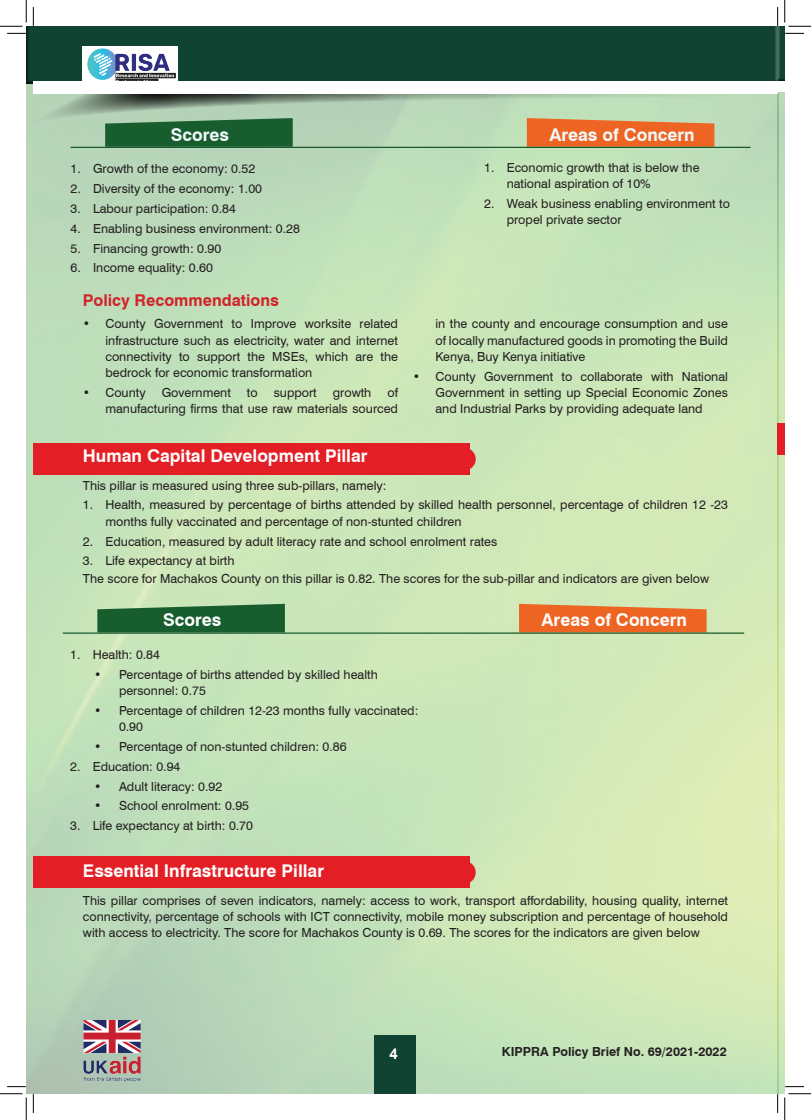
<style>
.page{position:relative;width:811px;height:1120px;background:#fff}
.page>*{position:absolute;margin:0;border:0;box-sizing:border-box;transform-origin:0 0}
.t1{font:700 17.5px "Swiss 721 BT";color:#fff}
.t2{font:700 17.5px "Swiss 721 BT";color:#f0f9fb}
.t3{font:700 16.25px "Swiss 721 BT";color:#d1232a}
.t4{font:700 15px "Arial";color:#fff}
.t5{font:12.5px/16.2px "Swiss 721 BT";color:#231f20}
.t6{font:700 12.5px "Swiss 721 BT";color:#231f20}
</style>
<div class="page">
<img style="left:26px;top:128px;width:759px;height:965px">
<svg style="left:778px;top:92px;width:7px;height:36px"></svg>
<div style="left:777px;top:26px;width:8px;height:58px;background:#231f20;opacity:.75"></div>
<svg style="left:26px;top:85px;width:752px;height:44px;background:#aac6aa"></svg>
<div style="left:26px;top:26px;width:752px;height:59px;background:#104331"></div>
<div style="left:33px;top:83px;width:744px;height:11px;background:#fff"></div>
<div style="left:374px;top:1034px;width:41px;height:59px;background:#104331"></div>
<img style="left:83px;top:1019px;width:58px;height:66px">
<div style="left:83px;top:46px;width:95px;height:41px;background:#fff"></div>
<img style="left:87px;top:48px;width:89px;height:33px">
<div style="left:777px;top:82px;width:8px;height:10px;background:#fff"></div>
<div style="left:33px;top:82px;width:744px;height:10px;background:#fff"></div>
<svg style="left:97px;top:603px;width:188px;height:29px;background:#2e6e3f"></svg>
<svg style="left:519px;top:603px;width:187px;height:29px;background:#ea7434"></svg>
<hr style="left:63px;top:632px;width:681px;height:1px;background:#195a2d">
<svg style="left:105px;top:118px;width:188px;height:29px;background:#28693c"></svg>
<svg style="left:527px;top:118px;width:187px;height:29px;background:#e77031"></svg>
<hr style="left:71px;top:147px;width:679px;height:1px;background:#195a2d">
<div style="left:777px;top:423px;width:8px;height:31px;background:#e31f25"></div>
<div style="left:33px;top:443px;width:436px;height:31px;background:#e31f25"></div>
<div style="left:454px;top:448px;width:22px;height:22px;background:#e31f25;border-radius:50%"></div>
<div style="left:33px;top:856px;width:436px;height:31px;background:#e31f25"></div>
<div style="left:454px;top:861px;width:22px;height:22px;background:#e31f25;border-radius:50%"></div>
<svg style="left:7px;top:33px;width:19px;height:1px"></svg>
<svg style="left:785px;top:33px;width:19px;height:1px"></svg>
<svg style="left:33px;top:7px;width:1px;height:19px"></svg>
<svg style="left:33px;top:1093px;width:1px;height:19px"></svg>
<svg style="left:777px;top:7px;width:1px;height:19px"></svg>
<svg style="left:777px;top:1093px;width:1px;height:19px"></svg>
<svg style="left:0;top:0;width:27px;height:27px"></svg>
<svg style="left:0;top:1093px;width:27px;height:26px"></svg>
<svg style="left:784px;top:0;width:27px;height:27px"></svg>
<svg style="left:784px;top:1093px;width:27px;height:26px"></svg>
<h1 class="t2" style="left:171px;top:124px;width:60px">Scores</h1>
<h1 class="t2" style="left:549px;top:124px;width:147px">Areas of Concern</h1>
<p class="t5" style="left:507px;top:158px;width:194px;text-indent:-22px">1. Economic growth that is below the national aspiration of 10%</p>
<p class="t5" style="left:507px;top:194px;width:225px;text-indent:-22px">2. Weak business enabling environment to propel private sector</p>
<p class="t5" style="left:71px;top:160px;width:186px">1. Growth of the economy: 0.52</p>
<p class="t5" style="left:71px;top:180px;width:193px">2. Diversity of the economy: 1.00</p>
<p class="t5" style="left:71px;top:200px;width:167px">3. Labour participation: 0.84</p>
<p class="t5" style="left:71px;top:220px;width:231px">4. Enabling business environment: 0.28</p>
<p class="t5" style="left:71px;top:239px;width:152px">5. Financing growth: 0.90</p>
<p class="t5" style="left:71px;top:259px;width:144px">6. Income equality: 0.60</p>
<h2 class="t3" style="left:83px;top:290px;width:197px">Policy Recommendations</h2>
<p class="t5" style="left:105px;top:315px;width:294px;text-align:justify;text-indent:-22px">• County Government to Improve worksite related infrastructure such as electricity, water and internet connectivity to support the MSEs, which are the bedrock for economic transformation</p>
<p class="t5" style="left:83px;top:384px;width:64px">• County</p>
<p class="t5" style="left:162px;top:384px;width:71px">Government</p>
<p class="t5" style="left:247px;top:384px;width:12px">to</p>
<p class="t5" style="left:274px;top:384px;width:45px">support</p>
<p class="t5" style="left:333px;top:384px;width:40px">growth</p>
<p class="t5" style="left:105px;top:384px;width:294px;text-align:right">of<br>manufacturing firms that use raw materials sourced</p>
<p class="t5" style="left:435px;top:315px;width:294px;text-align:justify">in the county and encourage consumption and use of locally manufactured goods in promoting the Build Kenya, Buy Kenya initiative</p>
<p class="t5" style="left:435px;top:367px;width:294px;text-align:justify;text-indent:-22px">• County Government to collaborate with National Government in setting up Special Economic Zones and Industrial Parks by providing adequate land</p>
<h1 class="t1" style="left:83px;top:444px;width:286px">Human Capital Development Pillar</h1>
<p class="t5" style="left:83px;top:476px;width:305px">This pillar is measured using three sub-pillars, namely:</p>
<p class="t5" style="left:105px;top:496px;width:624px;text-indent:-22px">1. Health, measured by percentage of births attended by skilled health personnel, percentage of children 12 -23 months fully vaccinated and percentage of non-stunted children</p>
<p class="t5" style="left:83px;top:532px;width:416px">2. Education, measured by adult literacy rate and school enrolment rates</p>
<p class="t5" style="left:83px;top:551px;width:628px;line-height:18px">3. Life expectancy at birth<br>The score for Machakos County on this pillar is 0.82. The scores for the sub-pillar and indicators are given below</p>
<h1 class="t1" style="left:163px;top:609px;width:60px">Scores</h1>
<h1 class="t1" style="left:541px;top:609px;width:147px">Areas of Concern</h1>
<p class="t5" style="left:70px;top:645px;width:91px">1. Health: 0.84</p>
<p class="t5" style="left:119px;top:665px;width:260px;text-indent:-25px">• Percentage of births attended by skilled health personnel: 0.75</p>
<p class="t5" style="left:119px;top:701px;width:301px;text-indent:-25px">• Percentage of children 12-23 months fully vaccinated:<br>0.90</p>
<p class="t5" style="left:94px;top:737px;width:254px">• Percentage of non-stunted children: 0.86</p>
<p class="t5" style="left:70px;top:757px;width:112px">2. Education: 0.94</p>
<p class="t5" style="left:94px;top:777px;width:130px">• Adult literacy: 0.92</p>
<p class="t5" style="left:94px;top:797px;width:157px">• School enrolment: 0.95</p>
<p class="t5" style="left:70px;top:817px;width:184px">3. Life expectancy at birth: 0.70</p>
<h1 class="t1" style="left:83px;top:859px;width:243px">Essential Infrastructure Pillar</h1>
<p class="t5" style="left:83px;top:891px;width:646px;text-align:justify">This pillar comprises of seven indicators, namely: access to work, transport affordability, housing quality, internet connectivity, percentage of schools with ICT connectivity, mobile money subscription and percentage of household with access to electricity. The score for Machakos County is 0.69. The scores for the indicators are given below</p>
<p class="t4" style="left:389px;top:1043px;width:10px">4</p>
<p class="t6" style="left:502px;top:1043px;width:226px">KIPPRA Policy Brief No. 69/2021-2022</p>
</div>
